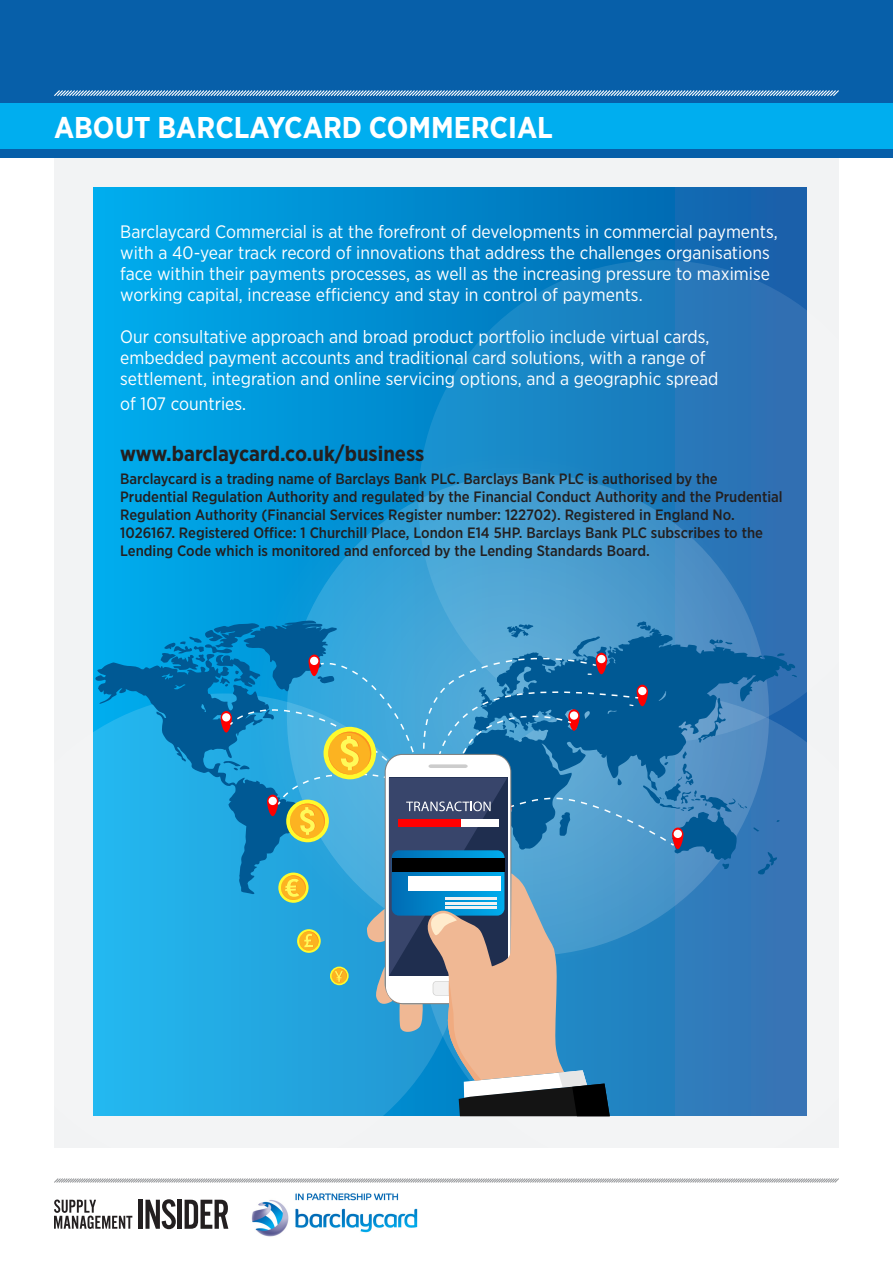
<style>
.page{position:relative;width:893px;height:1263px;background:#fff}
.page>*{position:absolute;margin:0;border:0;box-sizing:border-box;transform-origin:0 0}
.t1{font:700 30px "Gotham Narrow";color:#fff}
.t2{font:700 21px "Gotham Narrow";color:#231f20}
.t3{font:18px/21px "Gotham Narrow";color:#fff}
.t4{font:500 15px/18px "Gotham Narrow";color:#231f20}
</style>
<div class="page">
<div style="left:54px;top:156px;width:785px;height:992px;background:#f2f3f4"></div>
<div style="left:0;top:0;width:893px;height:158px;background:#075fa9"></div>
<div style="left:0;top:103px;width:893px;height:46px;background:#00aeef"></div>
<svg style="left:54px;top:90px;width:785px;height:6px;background:#77a7cf"></svg>
<svg style="left:54px;top:1178px;width:785px;height:5px;background:#c9cacc"></svg>
<div style="left:94px;top:187px;width:712px;height:928px;background:linear-gradient(to right,#00aded,#0e5da7)"></div>
<svg style="left:418px;top:260px;width:389px;height:389px;background:#1d7abc"></svg>
<div style="left:465px;top:793px;width:342px;height:324px;background:#3874b5"></div>
<div style="left:93px;top:693px;width:372px;height:424px;background:#23b5ed"></div>
<svg style="left:189px;top:408px;width:626px;height:626px;background:#2d94cd"></svg>
<svg style="left:94px;top:654px;width:66px;height:241px;background:#1aa9e3"></svg>
<svg style="left:785px;top:632px;width:11px;height:219px;background:#306fb1"></svg>
<svg style="left:160px;top:620px;width:625px;height:496px;background:#408eba"></svg>
<svg style="left:54px;top:1199px;width:78px;height:30px"></svg>
<hr style="left:139px;top:1200px;width:4px;height:29px;background:#231f20">
<svg style="left:145px;top:1199px;width:31px;height:30px"></svg>
<hr style="left:178px;top:1200px;width:4px;height:29px;background:#231f20">
<svg style="left:185px;top:1200px;width:43px;height:29px"></svg>
<img style="left:251px;top:1193px;width:167px;height:44px">
<p class="t1" style="left:54px;top:108px;width:500px">ABOUT BARCLAYCARD COMMERCIAL</p>
<p class="t3" style="left:120px;top:220px;width:659px">Barclaycard Commercial is at the forefront of developments in commercial payments, with a 40-year track record of innovations that address the challenges organisations face within their payments processes, as well as the increasing pressure to maximise working capital, increase efficiency and stay in control of payments.</p>
<p class="t3" style="left:120px;top:325px;width:600px">Our consultative approach and broad product portfolio include virtual cards, embedded payment accounts and traditional card solutions, with a range of settlement, integration and online servicing options, and a geographic spread</p>
<p class="t3" style="left:120px;top:393px;width:127px">of 107 countries.</p>
<p class="t2" style="left:120px;top:440px;width:306px">www.barclaycard.co.uk/business</p>
<p class="t4" style="left:120px;top:469px;width:664px">Barclaycard is a trading name of Barclays Bank PLC. Barclays Bank PLC is authorised by the Prudential Regulation Authority and regulated by the Financial Conduct Authority and the Prudential Regulation Authority (Financial Services Register number: 122702). Registered in England No.<br>1026167. Registered Office: 1 Churchill Place, London E14 5HP. Barclays Bank PLC subscribes to the Lending Code which is monitored and enforced by the Lending Standards Board.</p>
</div>
